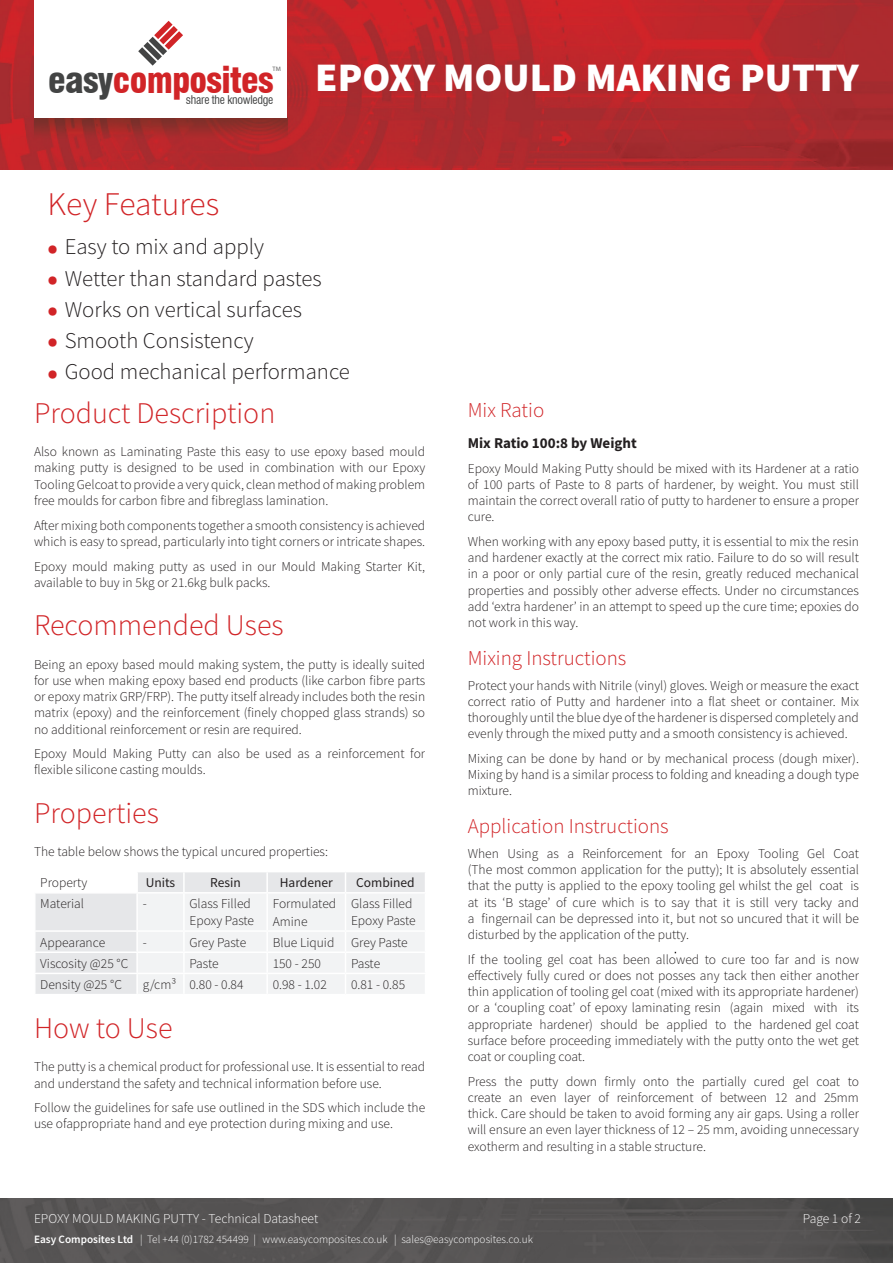
<style>
.page{position:relative;width:893px;height:1263px;background:#fff}
.page>*{position:absolute;margin:0;border:0;box-sizing:border-box;transform-origin:0 0}
.SellSheet_Disclaimer{font:900 40.5px "Source Sans Pro";color:#fff}
.t1{font:900 condensed 35.55px "Swiss 721 BT";letter-spacing:-.02em;color:#d12427}
.SellSheet_Key_Featur{font:300 33px "Source Sans Pro";color:#d12427}
.SellSheet_SectionHea{font:300 30px "Source Sans Pro";color:#d12427}
.t2{font:300 22.5px "Source Sans Pro";color:#231f20}
.SellSheet_Section_Su{font:300 21px "Source Sans Pro";color:#d12427}
.SellSheet_Section_Su-2{font:700 15px "Source Sans Pro";color:#231f20}
.SellSheet_BodyText{font:300 13.5px/16.2px "Source Sans Pro";color:#231f20;text-align:justify}
.SellSheet_SpecTable{font:300 13.5px/16.2px "Source Sans Pro";color:#231f20}
.Footer_Info_Right{font:300 13.5px "Source Sans Pro";color:#fff}
.SellSheet_Spec_Table{font:13.5px "Source Sans Pro";color:#231f20}
.t3{font:condensed 11.7px "Swiss 721 BT";letter-spacing:-.02em;color:#434444}
.t4{font:300 11.25px "Source Sans Pro";color:#fff}
.t5{font:6.45px "Myriad Pro";color:#606060}
.s1{color:#434444}
.s2{font-weight:900;font-size:28.5px;color:#d12427}
.s3{font-weight:600}
</style>
<div class="page">
<img style="left:0;top:1199px;width:893px;height:64px">
<img style="left:0;top:0;width:893px;height:169px">
<div style="left:34px;top:0;width:253px;height:118px;background:#fff"></div>
<svg style="left:138px;top:21px;width:45px;height:45px"></svg>
<div style="left:36px;top:893px;width:100px;height:101px;background:#e6e7e9"></div>
<hr style="left:34px;top:930px;width:103px;height:2px;background:#fff">
<hr style="left:34px;top:951px;width:103px;height:2px;background:#fff">
<hr style="left:34px;top:973px;width:103px;height:1px;background:#fff">
<svg style="left:35px;top:932px;width:1px;height:19px"></svg>
<svg style="left:136px;top:872px;width:289px;height:122px"></svg>
<hr style="left:137px;top:892px;width:47px;height:1px;background:#fff">
<hr style="left:184px;top:892px;width:83px;height:1px;background:#fff">
<hr style="left:267px;top:892px;width:78px;height:1px;background:#fff">
<hr style="left:345px;top:892px;width:81px;height:1px;background:#fff">
<h2 class="t1" style="left:48px;top:58px;width:227px"><span class="s1">easy</span>composites</h2>
<p class="t5" style="left:273px;top:65px;width:10px">TM</p>
<p class="t3" style="left:186px;top:93px;width:89px">share the knowledge</p>
<p class="SellSheet_Disclaimer" style="left:315px;top:50px;width:545px">EPOXY MOULD MAKING PUTTY</p>
<p class="SellSheet_Key_Featur" style="left:47px;top:183px;width:173px">Key Features</p>
<p class="t2" style="left:47px;top:233px;width:218px"><span class="s2">•</span> Easy to mix and apply</p>
<p class="t2" style="left:47px;top:264px;width:276px"><span class="s2">•</span> Wetter than standard pastes</p>
<p class="t2" style="left:47px;top:296px;width:256px"><span class="s2">•</span> Works on vertical surfaces</p>
<p class="t2" style="left:47px;top:327px;width:208px"><span class="s2">•</span> Smooth Consistency</p>
<p class="t2" style="left:47px;top:358px;width:304px"><span class="s2">•</span> Good mechanical performance</p>
<p class="SellSheet_SectionHea" style="left:34px;top:395px;width:243px">Product Description</p>
<p class="SellSheet_BodyText" style="left:34px;top:444px;width:393px">Also known as Laminating Paste this easy to use epoxy based mould making putty is designed to be used in combination with our Epoxy Tooling Gelcoat to provide a very quick, clean method of making problem free moulds for carbon fibre and fibreglass lamination.</p>
<p class="SellSheet_BodyText" style="left:34px;top:517px;width:393px">After mixing both components together a smooth consistency is achieved which is easy to spread, particularly into tight corners or intricate shapes.</p>
<p class="SellSheet_BodyText" style="left:34px;top:558px;width:393px">Epoxy mould making putty as used in our Mould Making Starter Kit, available to buy in 5kg or 21.6kg bulk packs.</p>
<p class="SellSheet_SectionHea" style="left:34px;top:607px;width:251px">Recommended Uses</p>
<p class="SellSheet_BodyText" style="left:34px;top:656px;width:393px">Being an epoxy based mould making system, the putty is ideally suited for use when making epoxy based end products (like carbon fibre parts or epoxy matrix GRP/FRP). The putty itself already includes both the resin matrix (epoxy) and the reinforcement (finely chopped glass strands) so no additional reinforcement or resin are required.</p>
<p class="SellSheet_BodyText" style="left:34px;top:746px;width:393px">Epoxy Mould Making Putty can also be used as a reinforcement for flexible silicone casting moulds.</p>
<p class="SellSheet_SectionHea" style="left:34px;top:795px;width:126px">Properties</p>
<p class="SellSheet_BodyText" style="left:34px;top:844px;width:296px">The table below shows the typical uncured properties:</p>
<p class="SellSheet_SpecTable" style="left:40px;top:875px;width:49px">Property</p>
<p class="SellSheet_Spec_Table" style="left:146px;top:874px;width:31px">Units</p>
<p class="SellSheet_Spec_Table" style="left:210px;top:874px;width:32px">Resin</p>
<p class="SellSheet_Spec_Table" style="left:280px;top:874px;width:55px">Hardener</p>
<p class="SellSheet_Spec_Table" style="left:356px;top:874px;width:60px">Combined</p>
<p class="SellSheet_SpecTable" style="left:40px;top:896px;width:45px">Material</p>
<p class="SellSheet_SpecTable" style="left:143px;top:896px;width:6px">-</p>
<p class="SellSheet_SpecTable" style="left:189px;top:896px;width:66px">Glass Filled<br>Epoxy Paste</p>
<p class="SellSheet_SpecTable" style="left:273px;top:896px;width:65px">Formulated</p>
<p class="SellSheet_SpecTable" style="left:351px;top:896px;width:66px">Glass Filled<br>Epoxy Paste</p>
<p class="SellSheet_SpecTable" style="left:273px;top:913px;width:36px">Amine</p>
<p class="SellSheet_SpecTable" style="left:40px;top:934px;width:66px">Appearance</p>
<p class="SellSheet_SpecTable" style="left:143px;top:934px;width:6px">-</p>
<p class="SellSheet_SpecTable" style="left:189px;top:934px;width:58px">Grey Paste</p>
<p class="SellSheet_SpecTable" style="left:273px;top:934px;width:63px">Blue Liquid</p>
<p class="SellSheet_SpecTable" style="left:351px;top:934px;width:58px">Grey Paste</p>
<p class="SellSheet_SpecTable" style="left:40px;top:955px;width:90px">Viscosity @25 °C</p>
<p class="SellSheet_SpecTable" style="left:189px;top:955px;width:31px">Paste</p>
<p class="SellSheet_SpecTable" style="left:273px;top:955px;width:50px">150 - 250</p>
<p class="SellSheet_SpecTable" style="left:351px;top:955px;width:31px">Paste</p>
<p class="SellSheet_SpecTable" style="left:40px;top:976px;width:83px">Density @25 °C</p>
<p class="SellSheet_SpecTable" style="left:143px;top:976px;width:35px">g/cm³</p>
<p class="SellSheet_SpecTable" style="left:189px;top:976px;width:56px">0.80 - 0.84</p>
<p class="SellSheet_SpecTable" style="left:273px;top:976px;width:56px">0.98 - 1.02</p>
<p class="SellSheet_SpecTable" style="left:351px;top:976px;width:56px">0.81 - 0.85</p>
<p class="SellSheet_SectionHea" style="left:34px;top:1010px;width:140px">How to Use</p>
<p class="SellSheet_BodyText" style="left:34px;top:1059px;width:393px">The putty is a chemical product for professional use. It is essential to read and understand the safety and technical information before use.</p>
<p class="SellSheet_BodyText" style="left:34px;top:1100px;width:393px">Follow the guidelines for safe use outlined in the SDS which include the use ofappropriate hand and eye protection during mixing and use.</p>
<p class="SellSheet_Section_Su" style="left:468px;top:397px;width:78px">Mix Ratio</p>
<p class="SellSheet_Section_Su-2" style="left:468px;top:433px;width:171px">Mix Ratio 100:8 by Weight</p>
<p class="SellSheet_BodyText" style="left:468px;top:460px;width:393px">Epoxy Mould Making Putty should be mixed with its Hardener at a ratio of 100 parts of Paste to 8 parts of hardener, by weight. You must still maintain the correct overall ratio of putty to hardener to ensure a proper cure.</p>
<p class="SellSheet_BodyText" style="left:468px;top:533px;width:393px">When working with any epoxy based putty, it is essential to mix the resin and hardener exactly at the correct mix ratio. Failure to do so will result in a poor or only partial cure of the resin, greatly reduced mechanical properties and possibly other adverse effects. Under no circumstances add ‘extra hardener’ in an attempt to speed up the cure time; epoxies do not work in this way.</p>
<p class="SellSheet_Section_Su" style="left:468px;top:645px;width:160px">Mixing Instructions</p>
<p class="SellSheet_BodyText" style="left:468px;top:677px;width:393px">Protect your hands with Nitrile (vinyl) gloves. Weigh or measure the exact correct ratio of Putty and hardener into a flat sheet or container. Mix thoroughly until the blue dye of the hardener is dispersed completely and evenly through the mixed putty and a smooth consistency is achieved.</p>
<p class="SellSheet_BodyText" style="left:468px;top:750px;width:393px">Mixing can be done by hand or by mechanical process (dough mixer).<br>Mixing by hand is a similar process to folding and kneading a dough type mixture.</p>
<p class="SellSheet_Section_Su" style="left:468px;top:813px;width:203px">Application Instructions</p>
<p class="SellSheet_BodyText" style="left:468px;top:845px;width:393px">When Using as a Reinforcement for an Epoxy Tooling Gel Coat (The most common application for the putty); It is absolutely essential that the putty is applied to the epoxy tooling gel whilst the gel coat is at its ‘B stage’ of cure which is to say that it is still very tacky and a fingernail can be depressed into it, but not so uncured that it will be disturbed by the application of the putty.</p>
<p class="SellSheet_BodyText" style="left:468px;top:951px;width:393px">If the tooling gel coat has been allowed to cure too far and is now effectively fully cured or does not posses any tack then either another thin application of tooling gel coat (mixed with its appropriate hardener) or a ‘coupling coat’ of epoxy laminating resin (again mixed with its appropriate hardener) should be applied to the hardened gel coat surface before proceeding immediately with the putty onto the wet get coat or coupling coat.</p>
<p class="SellSheet_BodyText" style="left:468px;top:1073px;width:393px">Press the putty down firmly onto the partially cured gel coat to create an even layer of reinforcement of between 12 and 25mm thick. Care should be taken to avoid forming any air gaps. Using a roller will ensure an even layer thickness of 12 – 25 mm, avoiding unnecessary exotherm and resulting in a stable structure.</p>
<p class="Footer_Info_Right" style="left:34px;top:1210px;width:286px">EPOXY MOULD MAKING PUTTY - Technical Datasheet</p>
<p class="t4" style="left:34px;top:1233px;width:500px"><span class="s3">Easy Composites Ltd</span> | Tel +44 (0)1782 454499 | www.easycomposites.co.uk | sales@easycomposites.co.uk</p>
<p class="Footer_Info_Right" style="left:803px;top:1210px;width:60px">Page 1 of 2</p>
</div>
